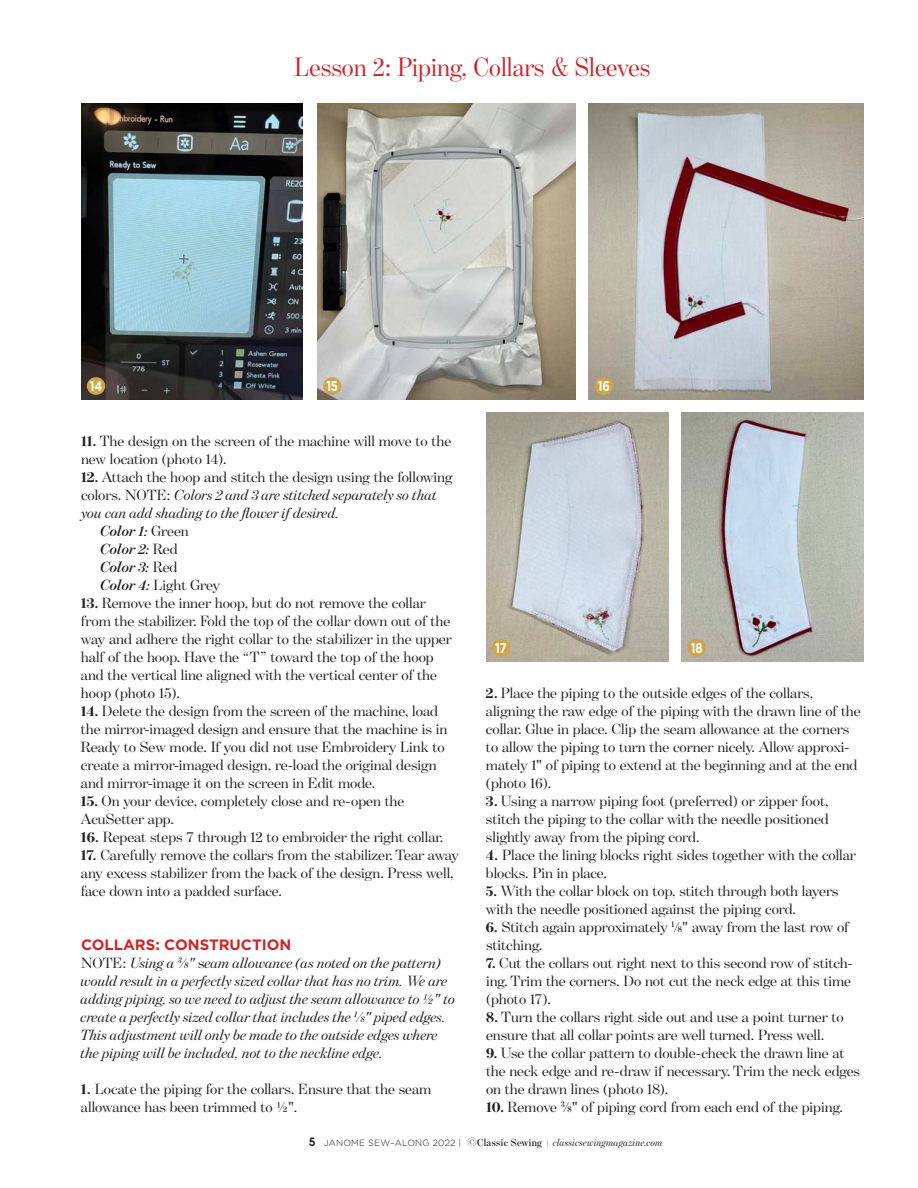
<style>
.page{position:relative;width:918px;height:1188px;background:#fff}
.page>*{position:absolute;margin:0;border:0;box-sizing:border-box;transform-origin:0 0}
.Lead_Paragraph{font:27px "Benton Mod Disp";color:#d1232a}
.Text_-_How_to{font:15px/18px "Benton Mod Disp";color:#231f20;scale:1.1 1}
.Text_-_How_to-2{font:italic 15px/18px "Benton Mod Disp";color:#231f20;scale:1.1 1}
.Text_-_How_to-3{font:italic 600 15px "Benton Mod Disp";color:#231f20;scale:1.1 1}
.Text_-_head{font:700 15px "Gotham";color:#d1232a}
.t1{font:700 14.25px "Gotham";letter-spacing:-.02em;color:#fff;scale:.8 1}
.t2{font:italic 10.5px "Benton Mod Disp";letter-spacing:.02em;color:#231f20}
.s1{font-weight:700}
.s2{font-weight:700;font-style:normal}
.s3{font-style:normal}
.s4{font-weight:400;font-style:normal}
.s5{font-weight:600;font-style:italic}
.s6{font-weight:600}
.s7{font-weight:600;font-size:8.7px}
.s8{font-family:"Moderne Demi";font-style:normal;font-size:12px}
.s9{font-family:"Gotham";font-weight:300;font-style:normal;font-size:9px}
.s10{font-weight:300;font-size:12px}
.s11{font-weight:600;font-style:normal}
.s12{font-weight:300}
</style>
<div class="page">
<img style="left:81px;top:104px;width:222px;height:295px">
<img style="left:317px;top:104px;width:259px;height:295px">
<img style="left:589px;top:104px;width:275px;height:295px">
<img style="left:486px;top:412px;width:182px;height:250px">
<img style="left:682px;top:412px;width:182px;height:250px">
<div style="left:87px;top:377px;width:18px;height:18px;background:#cea549;border-radius:50%"></div>
<div style="left:323px;top:377px;width:19px;height:18px;background:#cea549;border-radius:50%"></div>
<div style="left:595px;top:377px;width:18px;height:18px;background:#cea549;border-radius:50%"></div>
<div style="left:492px;top:639px;width:18px;height:18px;background:#cea549;border-radius:50%"></div>
<div style="left:688px;top:639px;width:18px;height:18px;background:#cea549;border-radius:50%"></div>
<p class="Lead_Paragraph" style="left:294px;top:52px;width:358px">Lesson 2: Piping, Collars &amp; Sleeves</p>
<p class="t1" style="left:90px;top:376px;width:17px">14</p>
<p class="t1" style="left:326px;top:376px;width:16px">15</p>
<p class="t1" style="left:598px;top:376px;width:17px">16</p>
<p class="Text_-_How_to" style="left:81px;top:431px;width:338px"><span class="s1">11.</span> The design on the screen of the machine will move to the new location (photo 14).</p>
<p class="Text_-_How_to-2" style="left:81px;top:467px;width:339px"><span class="s2">12.</span> <span class="s3">Attach the hoop and stitch the design using the following colors. NOTE:</span> Colors 2 and 3 are stitched separately so that you can add shading to the flower if desired.</p>
<p class="Text_-_How_to-3" style="left:100px;top:522px;width:82px">Color 1: <span class="s4">Green</span></p>
<p class="Text_-_How_to-3" style="left:100px;top:540px;width:72px">Color 2: <span class="s4">Red</span></p>
<p class="Text_-_How_to-3" style="left:100px;top:558px;width:71px">Color 3: <span class="s4">Red</span></p>
<p class="Text_-_How_to" style="left:100px;top:575px;width:110px"><span class="s5">Color 4:</span> Light Grey</p>
<p class="Text_-_How_to" style="left:81px;top:593px;width:339px"><span class="s1">13.</span> Remove the inner hoop, but do not remove the collar from the stabilizer. Fold the top of the collar down out of the way and adhere the right collar to the stabilizer in the upper half of the hoop. Have the “T” toward the top of the hoop and the vertical line aligned with the vertical center of the hoop (photo 15).</p>
<p class="Text_-_How_to" style="left:81px;top:701px;width:335px"><span class="s1">14.</span> Delete the design from the screen of the machine, load the mirror-imaged design and ensure that the machine is in Ready to Sew mode. If you did not use Embroidery Link to create a mirror-imaged design, re-load the original design and mirror-image it on the screen in Edit mode.</p>
<p class="Text_-_How_to" style="left:81px;top:791px;width:296px"><span class="s1">15.</span> On your device, completely close and re-open the<br>AcuSetter app.</p>
<p class="Text_-_How_to" style="left:81px;top:827px;width:331px"><span class="s1">16.</span> Repeat steps 7 through 12 to embroider the right collar.</p>
<p class="Text_-_How_to" style="left:81px;top:845px;width:345px"><span class="s1">17.</span> Carefully remove the collars from the stabilizer. Tear away any excess stabilizer from the back of the design. Press well, face down into a padded surface.</p>
<p class="Text_-_head" style="left:81px;top:934px;width:212px">COLLARS: CONSTRUCTION</p>
<p class="Text_-_How_to-2" style="left:81px;top:953px;width:342px"><span class="s3">NOTE:</span> Using a <sup>3</sup><span class="s6">⁄</span><span class="s7">8</span>" <span class="s3">s</span>eam allowance (as noted on the pattern) would result in a perfectly sized collar that has no trim. We are adding piping, so we need to adjust the seam allowance to 1/2" to create a perfectly sized collar that includes the <sup>1</sup><span class="s6">⁄</span><span class="s7">8</span>" piped edges.<br>This adjustment will only be made to the outside edges where the piping will be included, not to the neckline edge.</p>
<p class="Text_-_How_to" style="left:81px;top:1079px;width:320px"><span class="s1">1.</span> Locate the piping for the collars. Ensure that the seam allowance has been trimmed to 1/2".</p>
<p class="t1" style="left:495px;top:638px;width:16px">17</p>
<p class="t1" style="left:691px;top:638px;width:16px">18</p>
<p class="Text_-_How_to" style="left:486px;top:683px;width:342px"><span class="s1">2.</span> Place the piping to the outside edges of the collars, aligning the raw edge of the piping with the drawn line of the collar. Glue in place. Clip the seam allowance at the corners to allow the piping to turn the corner nicely. Allow approxi&shy;mately 1" of piping to extend at the beginning and at the end (photo 16).</p>
<p class="Text_-_How_to" style="left:486px;top:791px;width:313px;text-align:justify"><span class="s1">3.</span> Using a narrow piping foot (preferred) or zipper foot, stitch the piping to the collar with the needle positioned slightly away from the piping cord.</p>
<p class="Text_-_How_to" style="left:486px;top:845px;width:338px"><span class="s1">4.</span> Place the lining blocks right sides together with the collar blocks. Pin in place.</p>
<p class="Text_-_How_to" style="left:486px;top:881px;width:322px"><span class="s1">5.</span> With the collar block on top, stitch through both layers with the needle positioned against the piping cord.</p>
<p class="Text_-_How_to" style="left:486px;top:917px;width:331px"><span class="s1">6.</span> Stitch again approximately <sup>1</sup><span class="s6">⁄</span><span class="s7">8</span>" away from the last row of stitching.</p>
<p class="Text_-_How_to" style="left:486px;top:953px;width:335px;text-align:justify"><span class="s1">7.</span> Cut the collars out right next to this second row of stitch&shy;ing. Trim the corners. Do not cut the neck edge at this time (photo 17).</p>
<p class="Text_-_How_to" style="left:486px;top:1007px;width:327px"><span class="s1">8.</span> Turn the collars right side out and use a point turner to ensure that all collar points are well turned. Press well.</p>
<p class="Text_-_How_to" style="left:486px;top:1043px;width:342px"><span class="s1">9.</span> Use the collar pattern to double-check the drawn line at the neck edge and re-draw if necessary. Trim the neck edges on the drawn lines (photo 18).</p>
<p class="Text_-_How_to" style="left:486px;top:1097px;width:326px"><span class="s1">10.</span> Remove <sup>3</sup><span class="s6">⁄</span><span class="s7">8</span>" of piping cord from each end of the piping.</p>
<p class="t2" style="left:309px;top:1137px;width:355px"><span class="s8">5</span> <span class="s9">JANOME SEW–ALONG 2022 |</span> <span class="s10">©</span><span class="s11">Classic Sewing</span> <span class="s12">|</span> classicsewingmagazine.com</p>
</div>
